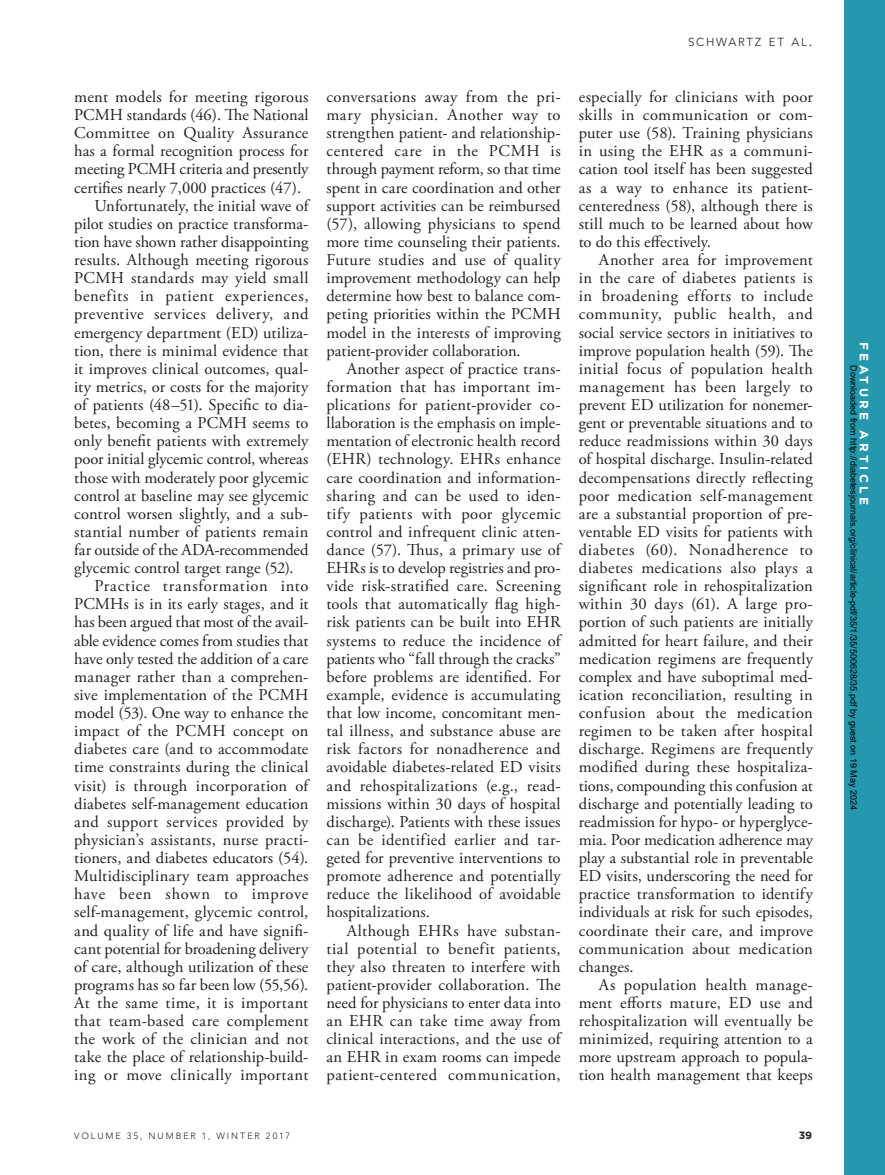
<style>
.page{position:relative;width:885px;height:1175px;background:#fff}
.page>*{position:absolute;margin:0;border:0;box-sizing:border-box;transform-origin:0 0}
.BODY_-_2nd_PARA{font:16.5px/18.1px "Adobe Garamond Pro";letter-spacing:.01em;color:#231f20;text-align:justify}
.BODY_-_1st_PARA_Spac{font:16.5px/18.1px "Adobe Garamond Pro";color:#231f20;text-align:justify}
.t1{font:700 12px "Gotham";letter-spacing:.28em;color:#fff}
.t2{font:300 11.55px "Avenir LT Std";letter-spacing:.145em;color:#231f20}
.t3{font:700 10.5px "Gotham";color:#231f20}
.t4{font:9px "Arial";color:#000}
.t5{font:300 9px "Avenir LT Std";letter-spacing:.22em;color:#231f20}
.s1{font-size:16.5px}
</style>
<div class="page">
<div style="left:844px;top:0;width:40px;height:1174px;background:#2598ad"></div>
<p class="t2" style="left:688px;top:35px;width:126px">SCHWARTZ ET AL<span class="s1">.</span></p>
<p class="BODY_-_1st_PARA_Spac" style="left:74px;top:88px;width:236px">ment models for meeting rigorous PCMH standards (46). The National Committee on Quality Assurance has a formal recognition process for meeting PCMH criteria and presently certifies nearly 7,000 practices (47).</p>
<p class="BODY_-_2nd_PARA" style="left:74px;top:197px;width:236px;text-indent:20px">Unfortunately, the initial wave of pilot studies on practice transforma&shy;tion have shown rather disappointing results. Although meeting rigorous PCMH standards may yield small benefits in patient experiences, preventive services delivery, and emergency department (ED) utiliza&shy;tion, there is minimal evidence that it improves clinical outcomes, qual&shy;ity metrics, or costs for the majority of patients (48–51). Specific to dia&shy;betes, becoming a PCMH seems to only benefit patients with extremely poor initial glycemic control, whereas those with moderately poor glycemic control at baseline may see glycemic control worsen slightly, and a sub&shy;stantial number of patients remain far outside of the ADA-recommended glycemic control target range (52).</p>
<p class="BODY_-_2nd_PARA" style="left:74px;top:577px;width:236px;text-indent:20px">Practice transformation into PCMHs is in its early stages, and it has been argued that most of the avail&shy;able evidence comes from studies that have only tested the addition of a care manager rather than a comprehen&shy;sive implementation of the PCMH model (53). One way to enhance the impact of the PCMH concept on diabetes care (and to accommodate time constraints during the clinical visit) is through incorporation of diabetes self-management education and support services provided by physician’s assistants, nurse practi&shy;tioners, and diabetes educators (54).<br>Multidisciplinary team approaches have been shown to improve self-management, glycemic control, and quality of life and have signifi&shy;cant potential for broadening delivery of care, although utilization of these programs has so far been low (55,56).<br>At the same time, it is important that team-based care complement the work of the clinician and not take the place of relationship-build&shy;ing or move clinically important</p>
<p class="BODY_-_2nd_PARA" style="left:326px;top:88px;width:236px">conversations away from the pri&shy;mary physician. Another way to strengthen patient- and relationship&shy;centered care in the PCMH is through payment reform, so that time spent in care coordination and other support activities can be reimbursed (57), allowing physicians to spend more time counseling their patients.<br>Future studies and use of quality improvement methodology can help determine how best to balance com&shy;peting priorities within the PCMH model in the interests of improving patient-provider collaboration.</p>
<p class="BODY_-_2nd_PARA" style="left:326px;top:360px;width:236px;text-indent:20px">Another aspect of practice trans&shy;formation that has important im&shy;plications for patient-provider co&shy;llaboration is the emphasis on imple&shy;mentation of electronic health record (EHR) technology. EHRs enhance care coordination and information&shy;sharing and can be used to iden&shy;tify patients with poor glycemic control and infrequent clinic atten&shy;dance (57). Thus, a primary use of EHRs is to develop registries and pro&shy;vide risk-stratified care. Screening tools that automatically flag high&shy;risk patients can be built into EHR systems to reduce the incidence of patients who “fall through the cracks” before problems are identified. For example, evidence is accumulating that low income, concomitant men&shy;tal illness, and substance abuse are risk factors for nonadherence and avoidable diabetes-related ED visits and rehospitalizations (e.g., read&shy;missions within 30 days of hospital discharge). Patients with these issues can be identified earlier and tar&shy;geted for preventive interventions to promote adherence and potentially reduce the likelihood of avoidable hospitalizations.</p>
<p class="BODY_-_2nd_PARA" style="left:326px;top:921px;width:236px;text-indent:20px">Although EHRs have substan&shy;tial potential to benefit patients, they also threaten to interfere with patient-provider collaboration. The need for physicians to enter data into an EHR can take time away from clinical interactions, and the use of an EHR in exam rooms can impede patient-centered communication,</p>
<p class="BODY_-_2nd_PARA" style="left:578px;top:88px;width:236px">especially for clinicians with poor skills in communication or com&shy;puter use (58). Training physicians in using the EHR as a communi&shy;cation tool itself has been suggested as a way to enhance its patient&shy;centeredness (58), although there is still much to be learned about how to do this effectively.</p>
<p class="BODY_-_2nd_PARA" style="left:578px;top:251px;width:236px;text-indent:20px">Another area for improvement in the care of diabetes patients is in broadening efforts to include community, public health, and social service sectors in initiatives to improve population health (59). The initial focus of population health management has been largely to prevent ED utilization for nonemer&shy;gent or preventable situations and to reduce readmissions within 30 days of hospital discharge. Insulin-related decompensations directly reflecting poor medication self-management are a substantial proportion of pre&shy;ventable ED visits for patients with diabetes (60). Nonadherence to diabetes medications also plays a significant role in rehospitalization within 30 days (61). A large pro&shy;portion of such patients are initially admitted for heart failure, and their medication regimens are frequently complex and have suboptimal med&shy;ication reconciliation, resulting in confusion about the medication regimen to be taken after hospital discharge. Regimens are frequently modified during these hospitaliza&shy;tions, compounding this confusion at discharge and potentially leading to readmission for hypo- or hyperglyce&shy;mia. Poor medication adherence may play a substantial role in preventable ED visits, underscoring the need for practice transformation to identify individuals at risk for such episodes, coordinate their care, and improve communication about medication changes.</p>
<p class="BODY_-_2nd_PARA" style="left:578px;top:976px;width:236px;text-indent:20px">As population health manage&shy;ment efforts mature, ED use and rehospitalization will eventually be minimized, requiring attention to a more upstream approach to popula&shy;tion health management that keeps</p>
<p class="t5" style="left:74px;top:1130px;width:217px">VOLUME 35, NUMBER 1, WINTER 2017</p>
<p class="t3" style="left:798px;top:1128px;width:15px">39</p>
<p class="t1" style="left:871px;top:342px;width:164px;rotate:90deg">FEATURE ARTICLE</p>
<p class="t4" style="left:856px;top:365px;width:445px;rotate:90deg">Downloaded from http://diabetesjournals.org/clinical/article-pdf/35/1/35/500628/35.pdf by guest on 19 May 2024</p>
</div>
